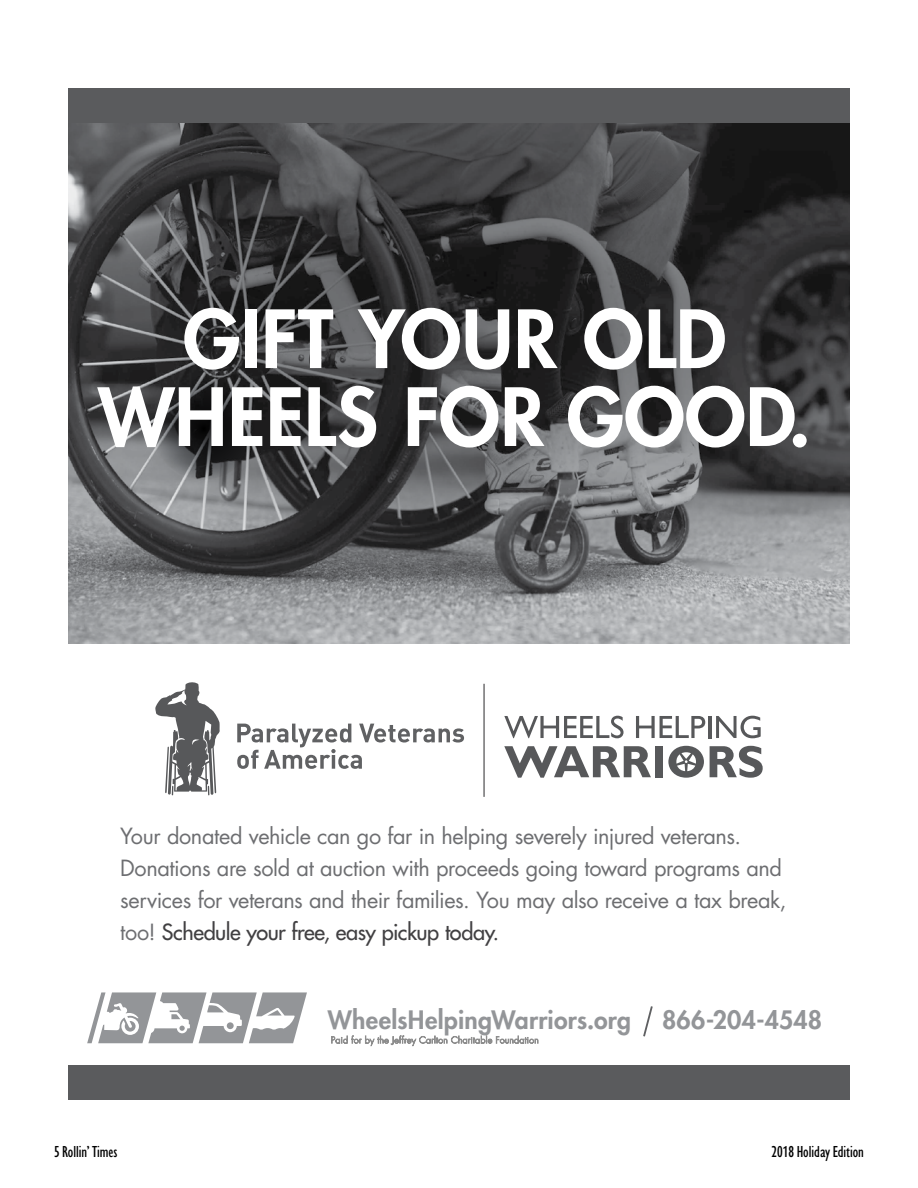
<style>
.page{position:relative;width:918px;height:1188px;background:#fff}
.page>*{position:absolute;margin:0;border:0;box-sizing:border-box;transform-origin:0 0}
.t1{font:800 77.85px/77.8px "Futura";letter-spacing:.005em;color:#fff;text-align:center}
.t2{font:800 24.75px "Futura";letter-spacing:.01em;color:#939598}
.t3{font:21.75px/32px "Futura";letter-spacing:-.02em;color:#6d6e71}
.t4{font:500 condensed 16.5px "Gill Sans Nova";color:#000}
.s1{color:#414042}
</style>
<div class="page">
<img style="left:68px;top:123px;width:782px;height:521px">
<div style="left:68px;top:1065px;width:782px;height:35px;background:#5a5b5d"></div>
<div style="left:68px;top:88px;width:782px;height:35px;background:#5a5b5d"></div>
<svg style="left:643px;top:1006px;width:10px;height:31px"></svg>
<svg style="left:87px;top:992px;width:220px;height:51px"></svg>
<svg style="left:152px;top:377px;width:103px;height:103px;background:#343537"></svg>
<svg style="left:155px;top:682px;width:65px;height:113px"></svg>
<svg style="left:237px;top:724px;width:227px;height:45px"></svg>
<svg style="left:504px;top:716px;width:120px;height:22px"></svg>
<svg style="left:636px;top:716px;width:69px;height:22px"></svg>
<hr style="left:708px;top:716px;width:3px;height:22px;background:#57585a">
<svg style="left:716px;top:716px;width:45px;height:22px"></svg>
<svg style="left:504px;top:746px;width:147px;height:32px"></svg>
<div style="left:655px;top:746px;width:8px;height:31px;background:#57585a"></div>
<svg style="left:668px;top:746px;width:36px;height:32px"></svg>
<svg style="left:710px;top:746px;width:53px;height:32px"></svg>
<hr style="left:484px;top:684px;width:1px;height:113px;background:#2b2a2c">
<svg style="left:331px;top:1035px;width:208px;height:11px"></svg>
<h1 class="t1" style="left:98px;top:299px;width:714px">GIFT YOUR OLD<br>WHEELS FOR GOOD.</h1>
<p class="t3" style="left:120px;top:819px;width:668px">Your donated vehicle can go far in helping severely injured veterans.<br>Donations are sold at auction with proceeds going toward programs and services for veterans and their families. You may also receive a tax break, too! <span class="s1">Schedule your free, easy pickup today.</span></p>
<p class="t2" style="left:328px;top:1003px;width:305px">WheelsHelpingWarriors.org</p>
<p class="t2" style="left:662px;top:1003px;width:161px">866-204-4548</p>
<p class="t4" style="left:54px;top:1141px;width:65px">5 Rollin’ Times</p>
<p class="t4" style="left:772px;top:1141px;width:94px">2018 Holiday Edition</p>
</div>
